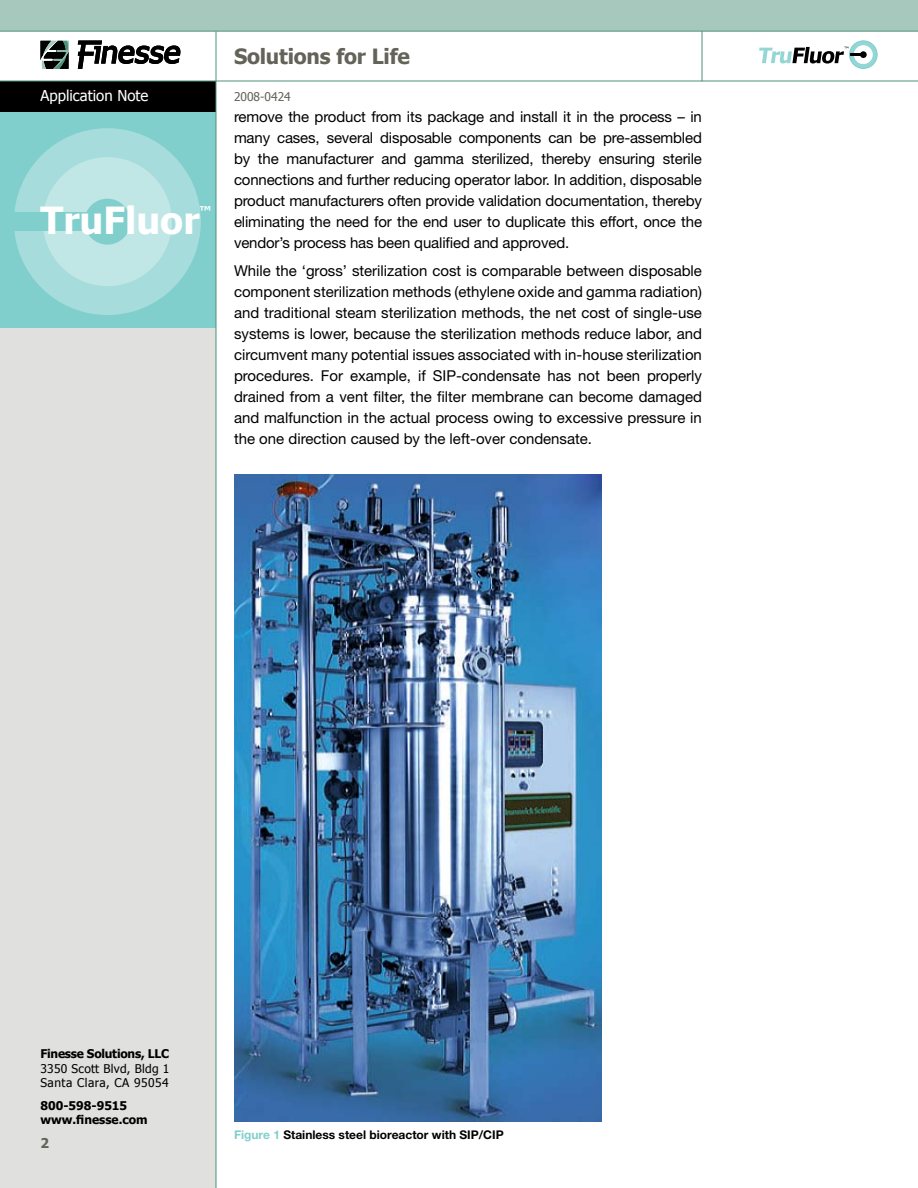
<style>
.page{position:relative;width:918px;height:1188px;background:#fff}
.page>*{position:absolute;margin:0;border:0;box-sizing:border-box;transform-origin:0 0}
.t1{font:700 37.35px "Tahoma";color:#fff}
.t2{font:700 21px "Tahoma";letter-spacing:-.01em;color:#636359}
.t3{font:15px/21px "Helvetica Neue LT Std";letter-spacing:-.01em;color:#000;text-align:justify}
.t4{font:15px "Tahoma";color:#fff}
.t5{font:700 13.5px "Tahoma";color:#636359}
.t6{font:700 13.5px "Tahoma";color:#fff}
.t7{font:700 12px "Helvetica Neue LT Std";color:#000}
.t8{font:12px/14.4px "Tahoma";letter-spacing:.025em;color:#000}
.t9{font:700 12px/14.4px "Tahoma";color:#000}
.t10{font:700 12px "Tahoma";letter-spacing:-.02em;color:#000}
.t11{font:12px "Tahoma";color:#636359}
.s1{color:#80cfcd}
</style>
<div class="page">
<div style="left:0;top:112px;width:216px;height:1076px;background:#e0e0de"></div>
<div style="left:0;top:0;width:918px;height:31px;background:#a6c8bd"></div>
<hr style="left:0;top:31px;width:918px;height:1px;background:#4d917b">
<div style="left:0;top:81px;width:216px;height:31px;background:#000"></div>
<hr style="left:0;top:81px;width:918px;height:1px;background:#4d917b">
<svg style="left:40px;top:41px;width:29px;height:28px"></svg>
<svg style="left:78px;top:40px;width:102px;height:29px"></svg>
<hr style="left:702px;top:31px;width:1px;height:50px;background:#4d917b">
<div style="left:850px;top:41px;width:27px;height:27px;background:#93d6d5;border-radius:50%"></div>
<div style="left:854px;top:45px;width:19px;height:19px;background:#fff;border-radius:50%"></div>
<svg style="left:759px;top:47px;width:103px;height:17px"></svg>
<div style="left:849px;top:40px;width:28px;height:29px;border:1px solid #80cfcd;border-radius:50%"></div>
<div style="left:860px;top:51px;width:7px;height:7px;background:#000;border-radius:50%"></div>
<div style="left:0;top:112px;width:216px;height:216px;background:#80cfcd"></div>
<div style="left:13px;top:127px;width:189px;height:189px;background:#a6dddc;border-radius:50%"></div>
<div style="left:43px;top:157px;width:129px;height:129px;background:#c0e7e6;border-radius:50%"></div>
<div style="left:13px;top:213px;width:88px;height:18px;background:#80cfcd"></div>
<div style="left:84px;top:199px;width:46px;height:46px;background:#80cfcd;border-radius:50%"></div>
<hr style="left:216px;top:32px;width:1px;height:1156px;background:#4d917b">
<img style="left:234px;top:474px;width:367px;height:648px">
<p class="t4" style="left:40px;top:86px;width:109px">Application Note</p>
<h1 class="t1" style="left:40px;top:194px;width:161px">TruFluor</h1>
<p class="t6" style="left:200px;top:202px;width:13px">™</p>
<h2 class="t2" style="left:234px;top:41px;width:177px">Solutions for Life</h2>
<p class="t11" style="left:234px;top:89px;width:58px">2008-0424</p>
<p class="t3" style="left:234px;top:106px;width:470px">remove the product from its package and install it in the process – in many cases, several disposable components can be pre-assembled by the manufacturer and gamma sterilized, thereby ensuring sterile connections and further reducing operator labor. In addition, disposable product manufacturers often provide validation documentation, thereby eliminating the need for the end user to duplicate this effort, once the vendor’s process has been qualified and approved.</p>
<p class="t3" style="left:234px;top:260px;width:470px">While the ‘gross’ sterilization cost is comparable between disposable component sterilization methods (ethylene oxide and gamma radiation) and traditional steam sterilization methods, the net cost of single-use systems is lower, because the sterilization methods reduce labor, and circumvent many potential issues associated with in-house sterilization procedures. For example, if SIP-condensate has not been properly drained from a vent filter, the filter membrane can become damaged and malfunction in the actual process owing to excessive pressure in the one direction caused by the left-over condensate.</p>
<p class="t10" style="left:40px;top:1046px;width:130px">Finesse Solutions, LLC</p>
<p class="t8" style="left:40px;top:1061px;width:130px">3350 Scott Blvd, Bldg 1<br>Santa Clara, CA 95054</p>
<p class="t9" style="left:40px;top:1098px;width:109px">800-598-9515 www.finesse.com</p>
<p class="t5" style="left:40px;top:1134px;width:10px">2</p>
<p class="t7" style="left:234px;top:1128px;width:271px"><span class="s1">Figure 1</span> Stainless steel bioreactor with SIP/CIP</p>
</div>
